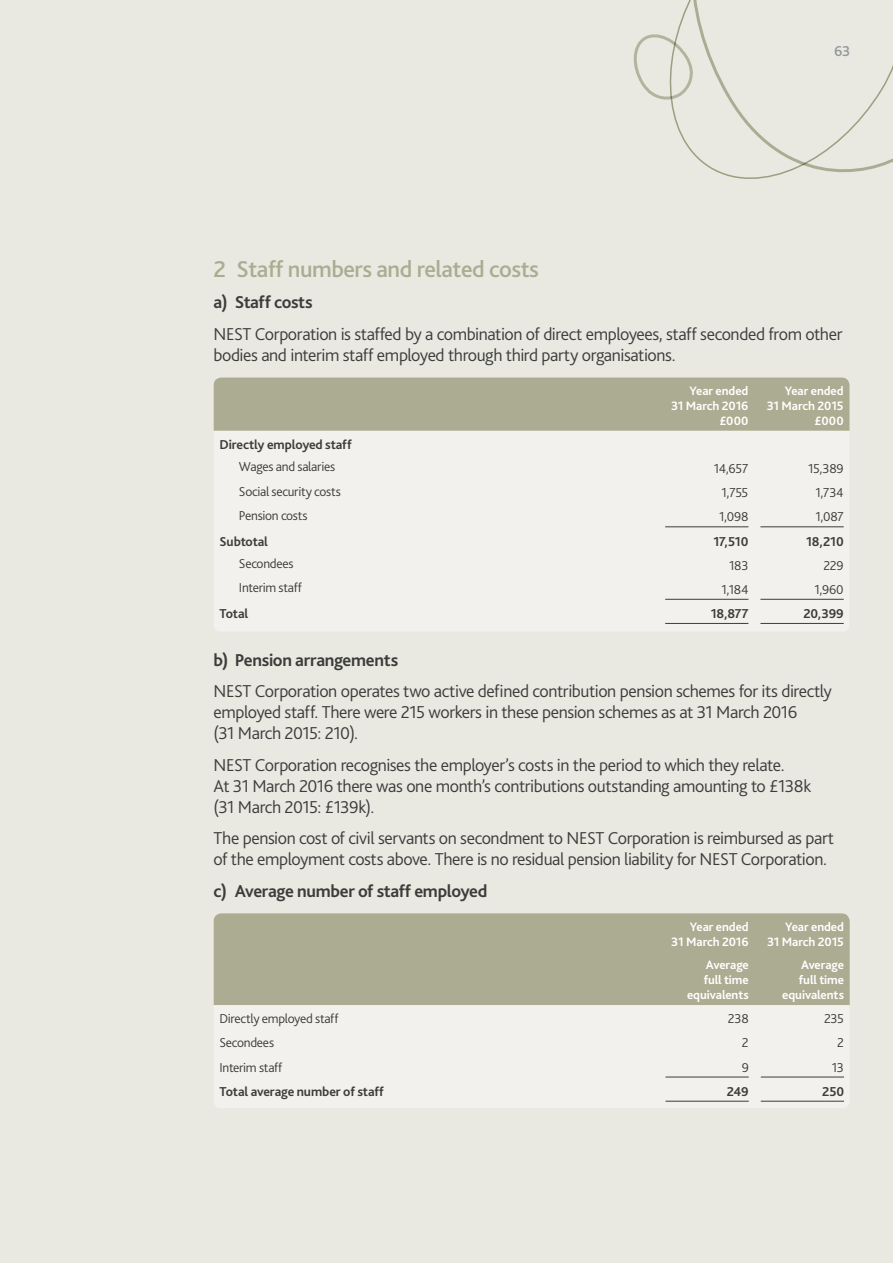
<style>
.page{position:relative;width:893px;height:1263px;background:#e9e9e2}
.page>*{position:absolute;margin:0;border:0;box-sizing:border-box;transform-origin:0 0}
.t1{font:24px "Bliss 2 Medium 2";letter-spacing:-.02em;color:#acac92}
.Body_copy{font:18px/21px "Bliss 2 Light 3";letter-spacing:-.025em;color:#3c3c3b}
.Numbered_List{font:18px "Bliss 2 Bold 4";letter-spacing:-.02em;color:#3c3c3b}
.t2{font:15px "Bliss 2 Medium 2";color:#91989c}
.t3{font:13.5px "Bliss 2 Light 3";letter-spacing:-.02em;color:#3c3c3b}
.t4{font:13.5px "Bliss 2 Bold 4";letter-spacing:-.01em;color:#3c3c3b}
.t5{font:12.75px/15px "Bliss 2 Bold 4";letter-spacing:-.005em;color:#fff;text-align:right}
</style>
<div class="page">
<svg style="left:633px;top:0;width:260px;height:179px"></svg>
<div style="left:213px;top:377px;width:637px;height:54px;background:#acac92"></div>
<div style="left:214px;top:431px;width:635px;height:200px;background:#f2f1ee"></div>
<hr style="left:665px;top:526px;width:83px;height:1px;background:#3c3c3b">
<hr style="left:760px;top:526px;width:84px;height:1px;background:#3c3c3b">
<hr style="left:665px;top:599px;width:83px;height:1px;background:#3c3c3b">
<hr style="left:760px;top:599px;width:84px;height:1px;background:#3c3c3b">
<hr style="left:665px;top:623px;width:83px;height:1px;background:#3c3c3b">
<hr style="left:760px;top:623px;width:84px;height:1px;background:#3c3c3b">
<div style="left:213px;top:913px;width:637px;height:92px;background:#acac92"></div>
<div style="left:214px;top:1006px;width:635px;height:102px;background:#f2f1ee"></div>
<hr style="left:665px;top:1077px;width:84px;height:1px;background:#3c3c3b">
<hr style="left:761px;top:1077px;width:83px;height:1px;background:#3c3c3b">
<hr style="left:665px;top:1101px;width:84px;height:1px;background:#3c3c3b">
<hr style="left:761px;top:1101px;width:83px;height:1px;background:#3c3c3b">
<p class="t2" style="left:834px;top:42px;width:18px">63</p>
<h2 class="t1" style="left:213px;top:254px;width:327px">2 Staff numbers and related costs</h2>
<h3 class="Numbered_List" style="left:213px;top:291px;width:101px">a) Staff costs</h3>
<p class="Body_copy" style="left:213px;top:323px;width:630px">NEST Corporation is staffed by a combination of direct employees, staff seconded from other bodies and interim staff employed through third party organisations.</p>
<p class="t5" style="left:671px;top:383px;width:79px">Year ended<br>31 March 2016 £000</p>
<p class="t5" style="left:767px;top:383px;width:78px">Year ended<br>31 March 2015 £000</p>
<p class="t4" style="left:219px;top:436px;width:134px">Directly employed staff</p>
<p class="t3" style="left:239px;top:458px;width:98px">Wages and salaries</p>
<p class="t3" style="left:714px;top:460px;width:36px">14,657</p>
<p class="t3" style="left:808px;top:460px;width:37px">15,389</p>
<p class="t3" style="left:239px;top:483px;width:103px">Social security costs</p>
<p class="t3" style="left:721px;top:484px;width:29px">1,755</p>
<p class="t3" style="left:815px;top:484px;width:30px">1,734</p>
<p class="t3" style="left:239px;top:507px;width:70px">Pension costs</p>
<p class="t3" style="left:719px;top:508px;width:31px">1,098</p>
<p class="t3" style="left:815px;top:508px;width:30px">1,087</p>
<p class="t4" style="left:219px;top:533px;width:50px">Subtotal</p>
<p class="t4" style="left:713px;top:533px;width:36px">17,510</p>
<p class="t4" style="left:806px;top:533px;width:39px">18,210</p>
<p class="t3" style="left:239px;top:555px;width:56px">Secondees</p>
<p class="t3" style="left:729px;top:557px;width:21px">183</p>
<p class="t3" style="left:823px;top:557px;width:22px">229</p>
<p class="t3" style="left:239px;top:579px;width:64px">Interim staff</p>
<p class="t3" style="left:721px;top:581px;width:28px">1,184</p>
<p class="t3" style="left:814px;top:581px;width:31px">1,960</p>
<p class="t4" style="left:219px;top:605px;width:30px">Total</p>
<p class="t4" style="left:711px;top:605px;width:39px">18,877</p>
<p class="t4" style="left:803px;top:605px;width:42px">20,399</p>
<h3 class="Numbered_List" style="left:213px;top:648px;width:186px">b) Pension arrangements</h3>
<p class="Body_copy" style="left:213px;top:680px;width:620px">NEST Corporation operates two active defined contribution pension schemes for its directly employed staff. There were 215 workers in these pension schemes as at 31 March 2016<br>(31 March 2015: 210).</p>
<p class="Body_copy" style="left:213px;top:754px;width:599px">NEST Corporation recognises the employer’s costs in the period to which they relate.<br>At 31 March 2016 there was one month’s contributions outstanding amounting to £138k (31 March 2015: £139k).</p>
<p class="Body_copy" style="left:213px;top:827px;width:622px">The pension cost of civil servants on secondment to NEST Corporation is reimbursed as part of the employment costs above. There is no residual pension liability for NEST Corporation.</p>
<p class="Numbered_List" style="left:213px;top:879px;width:275px">c) Average number of staff employed</p>
<p class="t5" style="left:671px;top:919px;width:79px">Year ended<br>31 March 2016</p>
<p class="t5" style="left:767px;top:919px;width:78px">Year ended<br>31 March 2015</p>
<p class="t5" style="left:687px;top:957px;width:63px">Average full time equivalents</p>
<p class="t5" style="left:782px;top:957px;width:63px">Average full time equivalents</p>
<p class="t3" style="left:219px;top:1010px;width:120px">Directly employed staff</p>
<p class="t3" style="left:728px;top:1010px;width:22px">238</p>
<p class="t3" style="left:824px;top:1010px;width:22px">235</p>
<p class="t3" style="left:219px;top:1034px;width:56px">Secondees</p>
<p class="t3" style="left:742px;top:1034px;width:8px">2</p>
<p class="t3" style="left:837px;top:1034px;width:8px">2</p>
<p class="t3" style="left:219px;top:1059px;width:64px">Interim staff</p>
<p class="t3" style="left:742px;top:1059px;width:9px">9</p>
<p class="t3" style="left:832px;top:1059px;width:14px">13</p>
<p class="t4" style="left:219px;top:1083px;width:166px">Total average number of staff</p>
<p class="t4" style="left:727px;top:1083px;width:23px">249</p>
<p class="t4" style="left:822px;top:1083px;width:23px">250</p>
</div>
